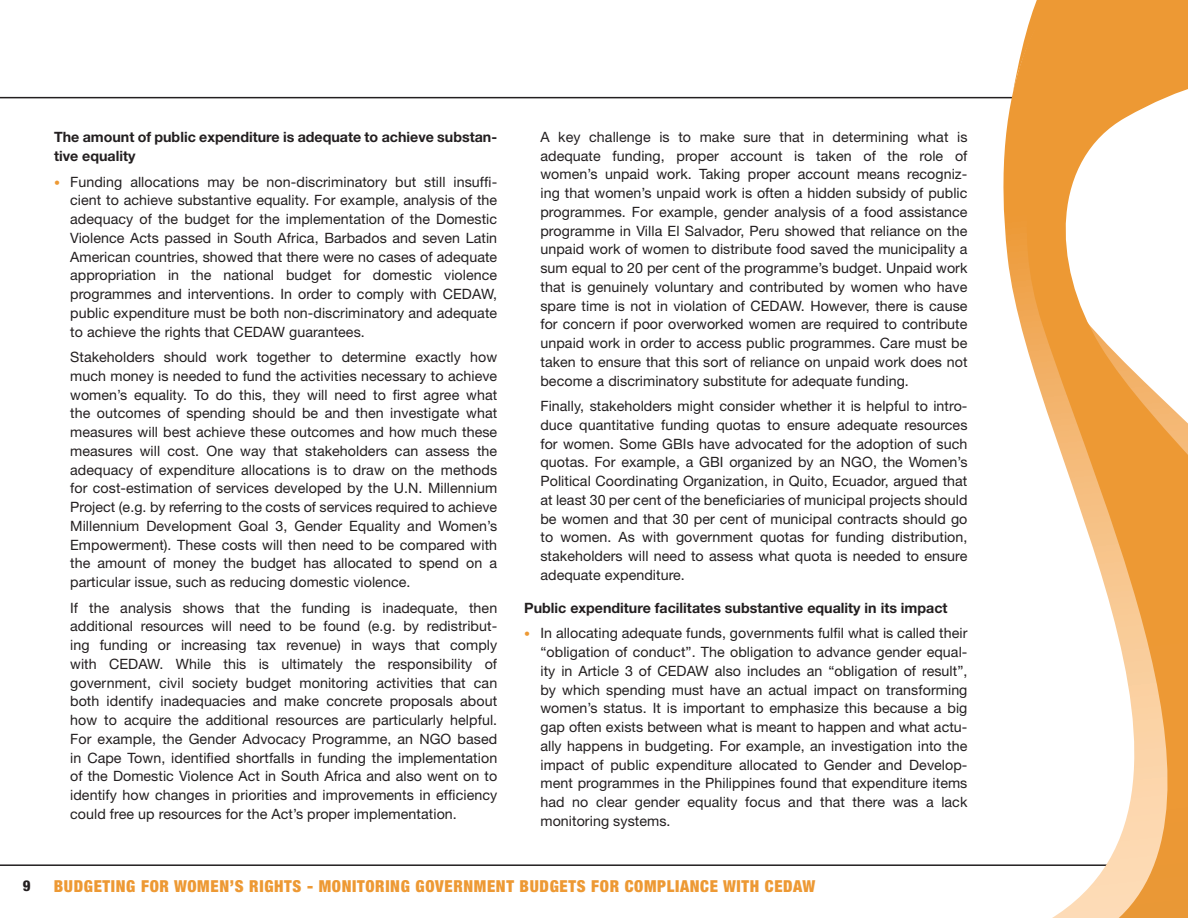
<style>
.page{position:relative;width:1188px;height:918px;background:#fff}
.page>*{position:absolute;margin:0;border:0;box-sizing:border-box;transform-origin:0 0}
.t1{font:900 condensed 16.5px "Helvetica Neue";letter-spacing:.04em;color:#ed9934}
._4d__BULLET_PARAGRAP{font:14.25px/18.8px "Helvetica Neue";letter-spacing:.005em;color:#231f20;text-align:justify}
._4__BULLETS{font:14.25px/18.8px "Helvetica Neue";letter-spacing:.005em;color:#231f20;text-align:justify}
._3c__BODY_BODY{font:700 14.25px/19.5px "Helvetica Neue";color:#231f20}
.t2{font:12px "Helvetica Neue";color:#ed9934}
</style>
<div class="page">
<hr style="left:0;top:864px;width:1188px;height:2px;background:#231f20">
<hr style="left:0;top:97px;width:1155px;height:1px;background:#231f20">
<svg style="left:836px;top:0;width:352px;height:918px"></svg>
<svg style="left:1012px;top:0;width:79px;height:95px;background:#efa750"></svg>
<p class="_3c__BODY_BODY" style="left:54px;top:126px;width:445px">The amount of public expenditure is adequate to achieve substan&shy;tive equality</p>
<p class="_4__BULLETS" style="left:70px;top:172px;width:429px">Funding allocations may be non-discriminatory but still insuffi&shy;cient to achieve substantive equality. For example, analysis of the adequacy of the budget for the implementation of the Domestic Violence Acts passed in South Africa, Barbados and seven Latin American countries, showed that there were no cases of adequate appropriation in the national budget for domestic violence programmes and interventions. In order to comply with CEDAW, public expenditure must be both non-discriminatory and adequate to achieve the rights that CEDAW guarantees.</p>
<p class="_4d__BULLET_PARAGRAP" style="left:70px;top:347px;width:429px">Stakeholders should work together to determine exactly how much money is needed to fund the activities necessary to achieve women’s equality. To do this, they will need to first agree what the outcomes of spending should be and then investigate what measures will best achieve these outcomes and how much these measures will cost. One way that stakeholders can assess the adequacy of expenditure allocations is to draw on the methods for cost-estimation of services developed by the U.N. Millennium Project (e.g. by referring to the costs of services required to achieve Millennium Development Goal 3, Gender Equality and Women’s Empowerment). These costs will then need to be compared with the amount of money the budget has allocated to spend on a particular issue, such as reducing domestic violence.</p>
<p class="_4d__BULLET_PARAGRAP" style="left:70px;top:598px;width:429px">If the analysis shows that the funding is inadequate, then additional resources will need to be found (e.g. by redistribut&shy;ing funding or increasing tax revenue) in ways that comply with CEDAW. While this is ultimately the responsibility of government, civil society budget monitoring activities that can both identify inadequacies and make concrete proposals about how to acquire the additional resources are particularly helpful.<br>For example, the Gender Advocacy Programme, an NGO based in Cape Town, identified shortfalls in funding the implementation of the Domestic Violence Act in South Africa and also went on to identify how changes in priorities and improvements in efficiency could free up resources for the Act’s proper implementation.</p>
<p class="t2" style="left:54px;top:175px;width:7px">•</p>
<p class="_4d__BULLET_PARAGRAP" style="left:540px;top:127px;width:429px">A key challenge is to make sure that in determining what is adequate funding, proper account is taken of the role of women’s unpaid work. Taking proper account means recogniz&shy;ing that women’s unpaid work is often a hidden subsidy of public programmes. For example, gender analysis of a food assistance programme in Villa El Salvador, Peru showed that reliance on the unpaid work of women to distribute food saved the municipality a sum equal to 20 per cent of the programme’s budget. Unpaid work that is genuinely voluntary and contributed by women who have spare time is not in violation of CEDAW. However, there is cause for concern if poor overworked women are required to contribute unpaid work in order to access public programmes. Care must be taken to ensure that this sort of reliance on unpaid work does not become a discriminatory substitute for adequate funding.</p>
<p class="_4d__BULLET_PARAGRAP" style="left:540px;top:396px;width:429px">Finally, stakeholders might consider whether it is helpful to intro&shy;duce quantitative funding quotas to ensure adequate resources for women. Some GBIs have advocated for the adoption of such quotas. For example, a GBI organized by an NGO, the Women’s Political Coordinating Organization, in Quito, Ecuador, argued that at least 30 per cent of the beneficiaries of municipal projects should be women and that 30 per cent of municipal contracts should go to women. As with government quotas for funding distribution, stakeholders will need to assess what quota is needed to ensure adequate expenditure.</p>
<p class="_3c__BODY_BODY" style="left:524px;top:598px;width:425px">Public expenditure facilitates substantive equality in its impact</p>
<p class="_4__BULLETS" style="left:540px;top:624px;width:429px">In allocating adequate funds, governments fulfil what is called their “obligation of conduct”. The obligation to advance gender equal&shy;ity in Article 3 of CEDAW also includes an “obligation of result”, by which spending must have an actual impact on transforming women’s status. It is important to emphasize this because a big gap often exists between what is meant to happen and what actu&shy;ally happens in budgeting. For example, an investigation into the impact of public expenditure allocated to Gender and Develop&shy;ment programmes in the Philippines found that expenditure items had no clear gender equality focus and that there was a lack monitoring systems.</p>
<p class="t2" style="left:524px;top:627px;width:7px">•</p>
<p class="t1" style="left:54px;top:876px;width:763px">BUDGETING FOR WOMEN’S RIGHTS - MONITORING GOVERNMENT BUDGETS FOR COMPLIANCE WITH CEDAW</p>
</div>
